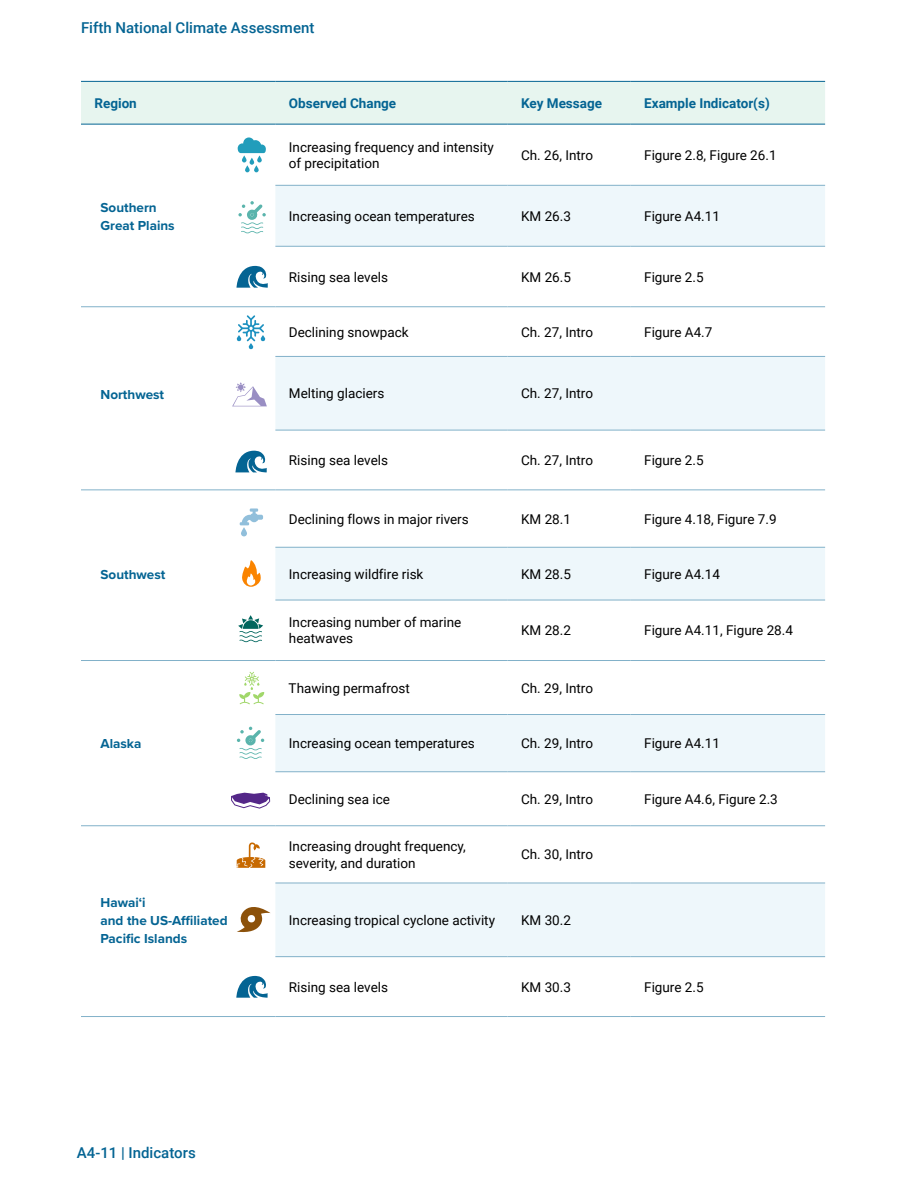
<style>
.page{position:relative;width:918px;height:1188px;background:#fff}
.page>*{position:absolute;margin:0;border:0;box-sizing:border-box;transform-origin:0 0}
.t1{font:500 15px "Roboto";color:#046493}
.t2{font:13.5px/16.2px "Roboto";color:#000}
.t3{font:700 13.5px/18px "Proxima Nova";color:#046493}
.t4{font:700 13.5px "Roboto";color:#046493}
</style>
<div class="page">
<div style="left:81px;top:82px;width:744px;height:42px;background:#e7f5ef"></div>
<svg style="left:275px;top:186px;width:550px;height:770px"></svg>
<hr style="left:81px;top:306px;width:194px;height:1px;background:#82b1c9">
<hr style="left:275px;top:306px;width:233px;height:1px;background:#82b1c9">
<hr style="left:508px;top:306px;width:123px;height:1px;background:#82b1c9">
<hr style="left:631px;top:306px;width:194px;height:1px;background:#82b1c9">
<hr style="left:81px;top:489px;width:194px;height:1px;background:#82b1c9">
<hr style="left:275px;top:489px;width:233px;height:1px;background:#82b1c9">
<hr style="left:508px;top:489px;width:123px;height:1px;background:#82b1c9">
<hr style="left:631px;top:489px;width:194px;height:1px;background:#82b1c9">
<hr style="left:81px;top:660px;width:194px;height:1px;background:#82b1c9">
<hr style="left:275px;top:660px;width:233px;height:1px;background:#82b1c9">
<hr style="left:508px;top:660px;width:123px;height:1px;background:#82b1c9">
<hr style="left:631px;top:660px;width:194px;height:1px;background:#82b1c9">
<hr style="left:81px;top:825px;width:194px;height:1px;background:#82b1c9">
<hr style="left:275px;top:825px;width:233px;height:1px;background:#82b1c9">
<hr style="left:508px;top:825px;width:123px;height:1px;background:#82b1c9">
<hr style="left:631px;top:825px;width:194px;height:1px;background:#82b1c9">
<hr style="left:81px;top:1016px;width:194px;height:1px;background:#82b1c9">
<hr style="left:275px;top:1016px;width:233px;height:1px;background:#82b1c9">
<hr style="left:508px;top:1016px;width:123px;height:1px;background:#82b1c9">
<hr style="left:631px;top:1016px;width:194px;height:1px;background:#82b1c9">
<hr style="left:81px;top:81px;width:194px;height:1px;background:#046493">
<hr style="left:275px;top:81px;width:233px;height:1px;background:#046493">
<hr style="left:508px;top:81px;width:123px;height:1px;background:#046493">
<hr style="left:631px;top:81px;width:194px;height:1px;background:#046493">
<hr style="left:81px;top:124px;width:194px;height:1px;background:#046493">
<hr style="left:275px;top:124px;width:233px;height:1px;background:#046493">
<hr style="left:508px;top:124px;width:123px;height:1px;background:#046493">
<hr style="left:631px;top:124px;width:194px;height:1px;background:#046493">
<hr style="left:275px;top:185px;width:233px;height:1px;background:#82b1c9">
<hr style="left:508px;top:185px;width:123px;height:1px;background:#82b1c9">
<hr style="left:631px;top:185px;width:194px;height:1px;background:#82b1c9">
<hr style="left:275px;top:246px;width:233px;height:1px;background:#82b1c9">
<hr style="left:508px;top:246px;width:123px;height:1px;background:#82b1c9">
<hr style="left:631px;top:246px;width:194px;height:1px;background:#82b1c9">
<hr style="left:275px;top:356px;width:233px;height:1px;background:#82b1c9">
<hr style="left:508px;top:356px;width:123px;height:1px;background:#82b1c9">
<hr style="left:631px;top:356px;width:194px;height:1px;background:#82b1c9">
<hr style="left:275px;top:430px;width:233px;height:1px;background:#82b1c9">
<hr style="left:508px;top:430px;width:123px;height:1px;background:#82b1c9">
<hr style="left:631px;top:430px;width:194px;height:1px;background:#82b1c9">
<hr style="left:275px;top:547px;width:233px;height:1px;background:#82b1c9">
<hr style="left:508px;top:547px;width:123px;height:1px;background:#82b1c9">
<hr style="left:631px;top:547px;width:194px;height:1px;background:#82b1c9">
<hr style="left:275px;top:600px;width:233px;height:1px;background:#82b1c9">
<hr style="left:508px;top:600px;width:123px;height:1px;background:#82b1c9">
<hr style="left:631px;top:600px;width:194px;height:1px;background:#82b1c9">
<hr style="left:275px;top:714px;width:233px;height:1px;background:#82b1c9">
<hr style="left:508px;top:714px;width:123px;height:1px;background:#82b1c9">
<hr style="left:631px;top:714px;width:194px;height:1px;background:#82b1c9">
<hr style="left:275px;top:771px;width:233px;height:1px;background:#82b1c9">
<hr style="left:508px;top:771px;width:123px;height:1px;background:#82b1c9">
<hr style="left:631px;top:771px;width:194px;height:1px;background:#82b1c9">
<hr style="left:275px;top:883px;width:233px;height:1px;background:#82b1c9">
<hr style="left:508px;top:883px;width:123px;height:1px;background:#82b1c9">
<hr style="left:631px;top:883px;width:194px;height:1px;background:#82b1c9">
<hr style="left:275px;top:956px;width:233px;height:1px;background:#82b1c9">
<hr style="left:508px;top:956px;width:123px;height:1px;background:#82b1c9">
<hr style="left:631px;top:956px;width:194px;height:1px;background:#82b1c9">
<svg style="left:238px;top:137px;width:28px;height:35px"></svg>
<svg style="left:238px;top:201px;width:28px;height:33px"></svg>
<svg style="left:236px;top:266px;width:32px;height:22px"></svg>
<svg style="left:237px;top:315px;width:28px;height:34px"></svg>
<svg style="left:232px;top:382px;width:35px;height:24px"></svg>
<svg style="left:235px;top:451px;width:32px;height:21px"></svg>
<svg style="left:240px;top:508px;width:23px;height:17px"></svg>
<svg style="left:241px;top:527px;width:6px;height:9px"></svg>
<svg style="left:242px;top:560px;width:19px;height:27px"></svg>
<svg style="left:238px;top:615px;width:25px;height:27px"></svg>
<svg style="left:239px;top:672px;width:25px;height:32px"></svg>
<svg style="left:237px;top:727px;width:27px;height:32px"></svg>
<svg style="left:231px;top:793px;width:39px;height:16px"></svg>
<svg style="left:237px;top:842px;width:28px;height:26px"></svg>
<svg style="left:237px;top:907px;width:34px;height:26px"></svg>
<svg style="left:236px;top:976px;width:32px;height:22px"></svg>
<p class="t1" style="left:81px;top:17px;width:235px">Fifth National Climate Assessment</p>
<p class="t4" style="left:94px;top:94px;width:44px">Region</p>
<p class="t4" style="left:289px;top:94px;width:109px">Observed Change</p>
<p class="t4" style="left:521px;top:94px;width:83px">Key Message</p>
<p class="t4" style="left:644px;top:94px;width:127px">Example Indicator(s)</p>
<p class="t2" style="left:289px;top:138px;width:207px">Increasing frequency and intensity of precipitation</p>
<p class="t2" style="left:521px;top:146px;width:73px">Ch. 26, Intro</p>
<p class="t2" style="left:644px;top:146px;width:134px">Figure 2.8, Figure 26.1</p>
<p class="t3" style="left:100px;top:198px;width:76px">Southern<br>Great Plains</p>
<p class="t2" style="left:289px;top:207px;width:187px">Increasing ocean temperatures</p>
<p class="t2" style="left:521px;top:207px;width:51px">KM 26.3</p>
<p class="t2" style="left:644px;top:207px;width:77px">Figure A4.11</p>
<p class="t2" style="left:289px;top:268px;width:101px">Rising sea levels</p>
<p class="t2" style="left:521px;top:268px;width:51px">KM 26.5</p>
<p class="t2" style="left:644px;top:268px;width:61px">Figure 2.5</p>
<p class="t2" style="left:289px;top:323px;width:121px">Declining snowpack</p>
<p class="t2" style="left:521px;top:323px;width:73px">Ch. 27, Intro</p>
<p class="t2" style="left:644px;top:323px;width:70px">Figure A4.7</p>
<p class="t3" style="left:100px;top:385px;width:65px">Northwest</p>
<p class="t2" style="left:289px;top:385px;width:97px">Melting glaciers</p>
<p class="t2" style="left:521px;top:385px;width:73px">Ch. 27, Intro</p>
<p class="t2" style="left:289px;top:452px;width:101px">Rising sea levels</p>
<p class="t2" style="left:521px;top:452px;width:73px">Ch. 27, Intro</p>
<p class="t2" style="left:644px;top:452px;width:61px">Figure 2.5</p>
<p class="t2" style="left:289px;top:510px;width:181px">Declining flows in major rivers</p>
<p class="t2" style="left:521px;top:510px;width:51px">KM 28.1</p>
<p class="t2" style="left:644px;top:510px;width:134px">Figure 4.18, Figure 7.9</p>
<p class="t3" style="left:100px;top:565px;width:66px">Southwest</p>
<p class="t2" style="left:289px;top:565px;width:136px">Increasing wildfire risk</p>
<p class="t2" style="left:521px;top:565px;width:51px">KM 28.5</p>
<p class="t2" style="left:644px;top:565px;width:77px">Figure A4.14</p>
<p class="t2" style="left:289px;top:614px;width:174px">Increasing number of marine heatwaves</p>
<p class="t2" style="left:521px;top:622px;width:51px">KM 28.2</p>
<p class="t2" style="left:644px;top:622px;width:150px">Figure A4.11, Figure 28.4</p>
<p class="t2" style="left:289px;top:679px;width:123px">Thawing permafrost</p>
<p class="t2" style="left:521px;top:679px;width:73px">Ch. 29, Intro</p>
<p class="t3" style="left:100px;top:735px;width:42px">Alaska</p>
<p class="t2" style="left:289px;top:735px;width:187px">Increasing ocean temperatures</p>
<p class="t2" style="left:521px;top:735px;width:73px">Ch. 29, Intro</p>
<p class="t2" style="left:644px;top:735px;width:77px">Figure A4.11</p>
<p class="t3" style="left:100px;top:893px;width:129px">Hawaiʻi<br>and the US-Affiliated<br>Pacific Islands</p>
<p class="t1" style="left:77px;top:1143px;width:120px">A4-11 | Indicators</p>
<p class="t2" style="left:289px;top:790px;width:103px">Declining sea ice</p>
<p class="t2" style="left:521px;top:790px;width:73px">Ch. 29, Intro</p>
<p class="t2" style="left:644px;top:790px;width:135px">Figure A4.6, Figure 2.3</p>
<p class="t2" style="left:289px;top:838px;width:179px">Increasing drought frequency, severity, and duration</p>
<p class="t2" style="left:521px;top:846px;width:73px">Ch. 30, Intro</p>
<p class="t2" style="left:289px;top:911px;width:208px">Increasing tropical cyclone activity</p>
<p class="t2" style="left:521px;top:911px;width:51px">KM 30.2</p>
<p class="t2" style="left:289px;top:978px;width:101px">Rising sea levels</p>
<p class="t2" style="left:521px;top:978px;width:51px">KM 30.3</p>
<p class="t2" style="left:644px;top:978px;width:61px">Figure 2.5</p>
</div>
